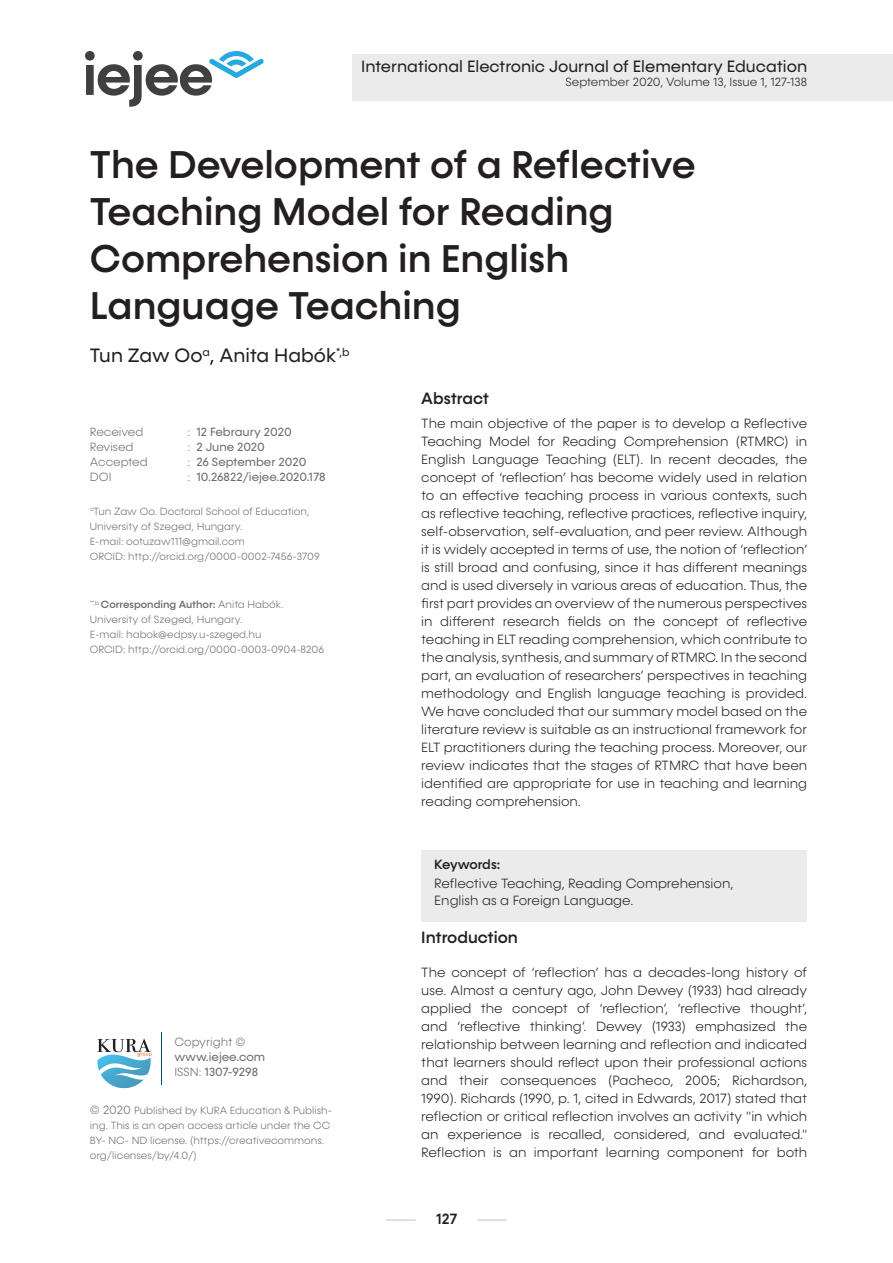
<style>
.page{position:relative;width:893px;height:1263px;background:#fff}
.page>*{position:absolute;margin:0;border:0;box-sizing:border-box;transform-origin:0 0}
.t1{font:500 39px/46.8px "Konnect";color:#231f20}
.t2{font:19.5px "Konnect";color:#231f20}
.t3{font:16.5px "Konnect";color:#231f20}
.t4{font:500 16.5px "Konnect";color:#231f20}
.t5{font:500 15px "Konnect";color:#231f20}
.t6{font:300 13.5px/18px "Konnect";color:#231f20;text-align:justify}
.t7{font:500 13.5px "Konnect";letter-spacing:-.025em;color:#231f20}
.t8{font:12px/15px "Konnect";color:#6e6e70}
.t9{font:300 12px "Konnect";color:#231f20}
.t10{font:300 12px "Konnect";color:#6e6e70}
.t11{font:300 10.5px/15px "Konnect";color:#6e6e70}
.t12{font:500 10.5px "Konnect";color:#6e6e70}
.s1{font-weight:300}
.s2{font-size:12px}
</style>
<div class="page">
<svg style="left:85px;top:51px;width:179px;height:56px"></svg>
<div style="left:352px;top:55px;width:541px;height:46px;background:#ebebeb"></div>
<hr style="left:161px;top:1033px;width:1px;height:52px;background:#004b6c">
<svg style="left:97px;top:1039px;width:54px;height:49px"></svg>
<hr style="left:386px;top:1220px;width:30px;height:1px;background:#c2c2c2">
<hr style="left:477px;top:1220px;width:30px;height:1px;background:#c2c2c2">
<div style="left:421px;top:850px;width:386px;height:71px;background:#ebebeb"></div>
<p class="t3" style="left:361px;top:56px;width:447px">International Electronic Journal of Elementary Education</p>
<p class="t9" style="left:566px;top:75px;width:243px">September 2020, Volume 13, Issue 1, 127-138</p>
<p class="t1" style="left:90px;top:142px;width:607px">The Development of a Reflective<br>Teaching Model for Reading</p>
<p class="t1" style="left:90px;top:236px;width:481px">Comprehension in English</p>
<p class="t1" style="left:90px;top:283px;width:372px">Language Teaching</p>
<p class="t2" style="left:90px;top:344px;width:261px">Tun Zaw Oo<sup>a</sup>, Anita Habók<sup>*,b</sup></p>
<p class="t10" style="left:90px;top:425px;width:55px">Received</p>
<p class="t8" style="left:187px;top:425px;width:106px"><span class="s1">:</span> 12 Febraury 2020</p>
<p class="t10" style="left:90px;top:440px;width:45px">Revised</p>
<p class="t8" style="left:187px;top:440px;width:79px"><span class="s1">:</span> 2 June 2020</p>
<p class="t10" style="left:90px;top:455px;width:59px">Accepted</p>
<p class="t8" style="left:187px;top:455px;width:121px"><span class="s1">:</span> 26 September 2020</p>
<p class="t10" style="left:90px;top:470px;width:23px">DOI</p>
<p class="t8" style="left:187px;top:470px;width:140px"><span class="s1">:</span> 10.26822/iejee.2020.178</p>
<p class="t11" style="left:90px;top:504px;width:221px"><sup>a</sup>Tun Zaw Oo. Doctoral School of Education,</p>
<p class="t11" style="left:90px;top:519px;width:154px">University of Szeged, Hungary.</p>
<p class="t11" style="left:90px;top:534px;width:156px">E-mail: ootuzaw111@gmail.com</p>
<p class="t11" style="left:90px;top:549px;width:231px">ORCID: http://orcid.org/0000-0002-7456-3709</p>
<p class="t12" style="left:90px;top:599px;width:195px"><sup>**,b</sup> Corresponding Author: <span class="s1">Anita Habók.</span></p>
<p class="t11" style="left:90px;top:612px;width:154px">University of Szeged, Hungary.</p>
<p class="t11" style="left:90px;top:627px;width:173px">E-mail: habok@edpsy.u-szeged.hu</p>
<p class="t11" style="left:90px;top:642px;width:236px">ORCID: http://orcid.org/0000-0003-0904-8206</p>
<p class="t10" style="left:174px;top:1035px;width:73px">Copyright ©</p>
<p class="t8" style="left:174px;top:1050px;width:92px">www.iejee.com<br><span class="s1">ISSN:</span> 1307-9298</p>
<p class="t11" style="left:90px;top:1103px;width:244px"><span class="s2">© 2020</span> Published by KURA Education &amp; Publish&shy;ing. This is an open access article under the CC BY- NC- ND license. (https://creativecommons. org/licenses/by/4.0/)</p>
<p class="t4" style="left:421px;top:389px;width:69px">Abstract</p>
<p class="t6" style="left:421px;top:414px;width:387px">The main objective of the paper is to develop a Reflective Teaching Model for Reading Comprehension (RTMRC) in English Language Teaching (ELT). In recent decades, the concept of ‘reflection’ has become widely used in relation to an effective teaching process in various contexts, such as reflective teaching, reflective practices, reflective inquiry, self-observation, self-evaluation, and peer review. Although it is widely accepted in terms of use, the notion of ‘reflection’ is still broad and confusing, since it has different meanings and is used diversely in various areas of education. Thus, the first part provides an overview of the numerous perspectives in different research fields on the concept of reflective teaching in ELT reading comprehension, which contribute to the analysis, synthesis, and summary of RTMRC. In the second part, an evaluation of researchers’ perspectives in teaching methodology and English language teaching is provided.<br>We have concluded that our summary model based on the literature review is suitable as an instructional framework for ELT practitioners during the teaching process. Moreover, our review indicates that the stages of RTMRC that have been identified are appropriate for use in teaching and learning reading comprehension.</p>
<p class="t7" style="left:434px;top:856px;width:67px">Keywords:</p>
<p class="t6" style="left:434px;top:875px;width:301px">Reflective Teaching, Reading Comprehension,</p>
<p class="t6" style="left:434px;top:891px;width:201px">English as a Foreign Language.</p>
<p class="t4" style="left:421px;top:927px;width:98px">Introduction</p>
<p class="t6" style="left:421px;top:963px;width:387px">The concept of ‘reflection’ has a decades-long history of use. Almost a century ago, John Dewey (1933) had already applied the concept of ‘reflection’, ‘reflective thought’, and ‘reflective thinking’. Dewey (1933) emphasized the relationship between learning and reflection and indicated that learners should reflect upon their professional actions and their consequences (Pacheco, 2005; Richardson, 1990). Richards (1990, p. 1, cited in Edwards, 2017) stated that reflection or critical reflection involves an activity "in which an experience is recalled, considered, and evaluated." Reflection is an important learning component for both</p>
<p class="t5" style="left:436px;top:1210px;width:23px">127</p>
</div>
